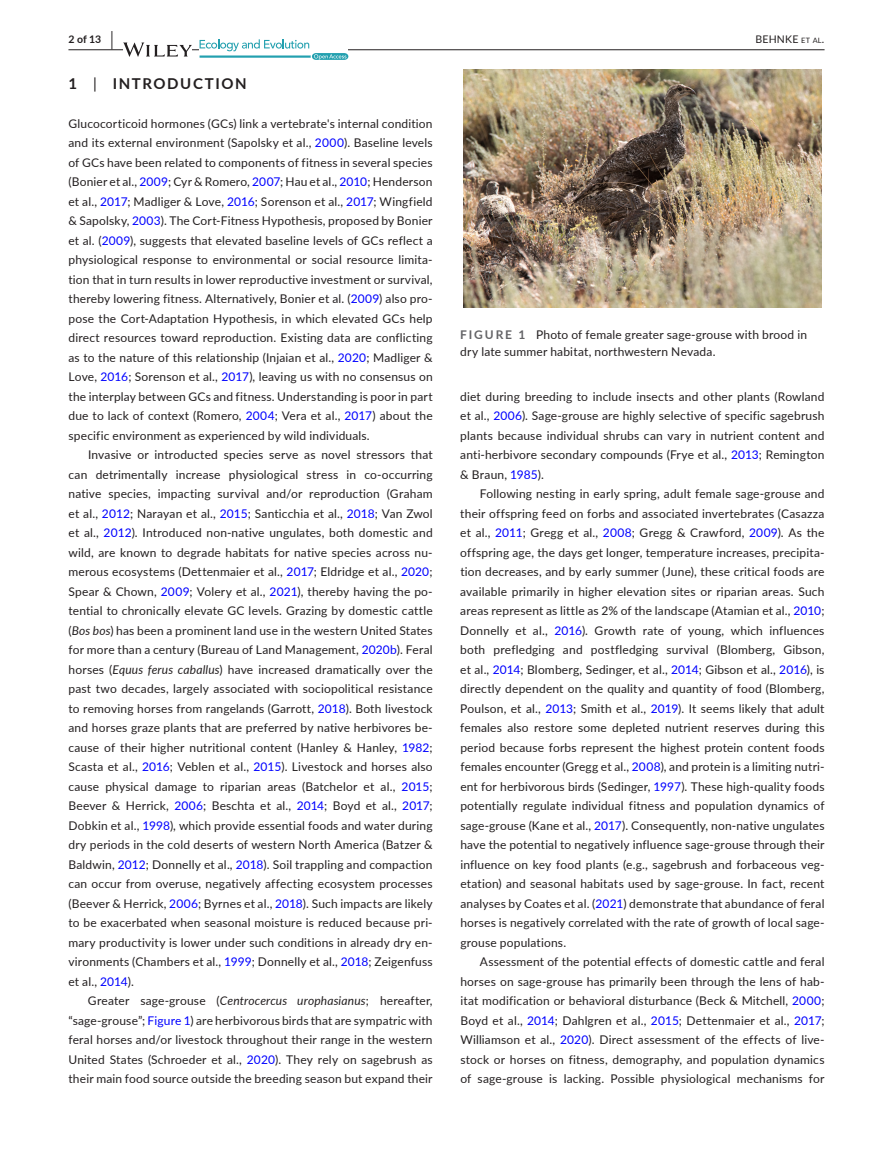
<style>
.page{position:relative;width:893px;height:1174px;background:#fff}
.page>*{position:absolute;margin:0;border:0;box-sizing:border-box;transform-origin:0 0}
.t1{font:700 15px "Lato";letter-spacing:.105em;color:#231f20}
.t2{font:12px/19.5px "Lato";letter-spacing:.015em;color:#231f20;text-align:justify}
.t3{font:10.5px "Lato";letter-spacing:.02em;color:#231f20}
.t4{font:700 10.5px "Lato";color:#231f20}
.s1{font-size:19.5px}
.s2{font-size:7.35px}
.s3{font-weight:400}
.s4{color:#00f}
.s5{font-style:italic}
.s6{font-weight:700;color:#636366}
</style>
<div class="page">
<hr style="left:68px;top:49px;width:756px;height:1px;background:#231f20">
<svg style="left:123px;top:42px;width:69px;height:15px"></svg>
<svg style="left:200px;top:39px;width:148px;height:21px"></svg>
<img style="left:464px;top:69px;width:357px;height:238px">
<p class="t4" style="left:68px;top:31px;width:46px">2 of 13 <span class="s1">|</span></p>
<p class="t3" style="left:756px;top:31px;width:70px">BEHNKE <span class="s2">et al</span>.</p>
<p class="t1" style="left:68px;top:72px;width:180px">1 <span class="s3">|</span> INTRODUCTION</p>
<p class="t2" style="left:68px;top:113px;width:366px">Glucocorticoid hormones (GCs) link a vertebrate's internal condition and its external environment (Sapolsky et al., <span class="s4">2000</span>). Baseline levels of GCs have been related to components of fitness in several species (Bonier et al., <span class="s4">2009</span>; Cyr &amp; Romero, <span class="s4">2007</span>; Hau et al., <span class="s4">2010</span>; Henderson et al., <span class="s4">2017</span>; Madliger &amp; Love, <span class="s4">2016</span>; Sorenson et al., <span class="s4">2017</span>; Wingfield &amp; Sapolsky, <span class="s4">2003</span>). The Cort-Fitness Hypothesis, proposed by Bonier et al. (<span class="s4">2009</span>), suggests that elevated baseline levels of GCs reflect a physiological response to environmental or social resource limita&shy;tion that in turn results in lower reproductive investment or survival, thereby lowering fitness. Alternatively, Bonier et al. (<span class="s4">2009</span>) also pro&shy;pose the Cort-Adaptation Hypothesis, in which elevated GCs help direct resources toward reproduction. Existing data are conflicting as to the nature of this relationship (Injaian et al., <span class="s4">2020</span>; Madliger &amp; Love, <span class="s4">2016</span>; Sorenson et al., <span class="s4">2017</span>), leaving us with no consensus on the interplay between GCs and fitness. Understanding is poor in part due to lack of context (Romero, <span class="s4">2004</span>; Vera et al., <span class="s4">2017</span>) about the specific environment as experienced by wild individuals.</p>
<p class="t2" style="left:68px;top:444px;width:366px;text-indent:20px">Invasive or introducted species serve as novel stressors that can detrimentally increase physiological stress in co-occurring native species, impacting survival and/or reproduction (Graham et al., <span class="s4">2012</span>; Narayan et al., <span class="s4">2015</span>; Santicchia et al., <span class="s4">2018</span>; Van Zwol et al., <span class="s4">2012</span>). Introduced non-native ungulates, both domestic and wild, are known to degrade habitats for native species across nu&shy;merous ecosystems (Dettenmaier et al., <span class="s4">2017</span>; Eldridge et al., <span class="s4">2020</span>; Spear &amp; Chown, <span class="s4">2009</span>; Volery et al., <span class="s4">2021</span>), thereby having the po&shy;tential to chronically elevate GC levels. Grazing by domestic cattle (<span class="s5">Bos bos</span>) has been a prominent land use in the western United States for more than a century (Bureau of Land Management, <span class="s4">2020b</span>). Feral horses (<span class="s5">Equus ferus caballus</span>) have increased dramatically over the past two decades, largely associated with sociopolitical resistance to removing horses from rangelands (Garrott, <span class="s4">2018</span>). Both livestock and horses graze plants that are preferred by native herbivores be&shy;cause of their higher nutritional content (Hanley &amp; Hanley, <span class="s4">1982</span>; Scasta et al., <span class="s4">2016</span>; Veblen et al., <span class="s4">2015</span>). Livestock and horses also cause physical damage to riparian areas (Batchelor et al., <span class="s4">2015</span>; Beever &amp; Herrick, <span class="s4">2006</span>; Beschta et al., <span class="s4">2014</span>; Boyd et al., <span class="s4">2017</span>; Dobkin et al., <span class="s4">1998</span>), which provide essential foods and water during dry periods in the cold deserts of western North America (Batzer &amp; Baldwin, <span class="s4">2012</span>; Donnelly et al., <span class="s4">2018</span>). Soil trappling and compaction can occur from overuse, negatively affecting ecosystem processes (Beever &amp; Herrick, <span class="s4">2006</span>; Byrnes et al., <span class="s4">2018</span>). Such impacts are likely to be exacerbated when seasonal moisture is reduced because pri&shy;mary productivity is lower under such conditions in already dry en&shy;vironments (Chambers et al., <span class="s4">1999</span>; Donnelly et al., <span class="s4">2018</span>; Zeigenfuss et al., <span class="s4">2014</span>).</p>
<p class="t2" style="left:68px;top:990px;width:366px;text-indent:19px">Greater sage-grouse (<span class="s5">Centrocercus urophasianus</span>; hereafter, “sage-grouse”; <span class="s4">Figure 1</span>) are herbivorous birds that are sympatric with feral horses and/or livestock throughout their range in the western United States (Schroeder et al., <span class="s4">2020</span>). They rely on sagebrush as their main food source outside the breeding season but expand their</p>
<p class="t2" style="left:460px;top:326px;width:348px;line-height:16.5px"><span class="s6">FIGURE 1</span> Photo of female greater sage-grouse with brood in dry late summer habitat, northwestern Nevada.</p>
<p class="t2" style="left:460px;top:386px;width:366px">diet during breeding to include insects and other plants (Rowland et al., <span class="s4">2006</span>). Sage-grouse are highly selective of specific sagebrush plants because individual shrubs can vary in nutrient content and anti-herbivore secondary compounds (Frye et al., <span class="s4">2013</span>; Remington &amp; Braun, <span class="s4">1985</span>).</p>
<p class="t2" style="left:460px;top:483px;width:366px;text-indent:20px">Following nesting in early spring, adult female sage-grouse and their offspring feed on forbs and associated invertebrates (Casazza et al., <span class="s4">2011</span>; Gregg et al., <span class="s4">2008</span>; Gregg &amp; Crawford, <span class="s4">2009</span>). As the offspring age, the days get longer, temperature increases, precipita&shy;tion decreases, and by early summer (June), these critical foods are available primarily in higher elevation sites or riparian areas. Such areas represent as little as 2% of the landscape (Atamian et al., <span class="s4">2010</span>; Donnelly et al., <span class="s4">2016</span>). Growth rate of young, which influences both prefledging and postfledging survival (Blomberg, Gibson, et al., <span class="s4">2014</span>; Blomberg, Sedinger, et al., <span class="s4">2014</span>; Gibson et al., <span class="s4">2016</span>), is directly dependent on the quality and quantity of food (Blomberg, Poulson, et al., <span class="s4">2013</span>; Smith et al., <span class="s4">2019</span>). It seems likely that adult females also restore some depleted nutrient reserves during this period because forbs represent the highest protein content foods females encounter (Gregg et al., <span class="s4">2008</span>), and protein is a limiting nutri&shy;ent for herbivorous birds (Sedinger, <span class="s4">1997</span>). These high-quality foods potentially regulate individual fitness and population dynamics of sage-grouse (Kane et al., <span class="s4">2017</span>). Consequently, non-native ungulates have the potential to negatively influence sage-grouse through their influence on key food plants (e.g., sagebrush and forbaceous veg&shy;etation) and seasonal habitats used by sage-grouse. In fact, recent analyses by Coates et al. (<span class="s4">2021</span>) demonstrate that abundance of feral horses is negatively correlated with the rate of growth of local sage&shy;grouse populations.</p>
<p class="t2" style="left:460px;top:951px;width:366px;text-indent:20px">Assessment of the potential effects of domestic cattle and feral horses on sage-grouse has primarily been through the lens of hab&shy;itat modification or behavioral disturbance (Beck &amp; Mitchell, <span class="s4">2000</span>; Boyd et al., <span class="s4">2014</span>; Dahlgren et al., <span class="s4">2015</span>; Dettenmaier et al., <span class="s4">2017</span>; Williamson et al., <span class="s4">2020</span>). Direct assessment of the effects of live&shy;stock or horses on fitness, demography, and population dynamics of sage-grouse is lacking. Possible physiological mechanisms for</p>
</div>
